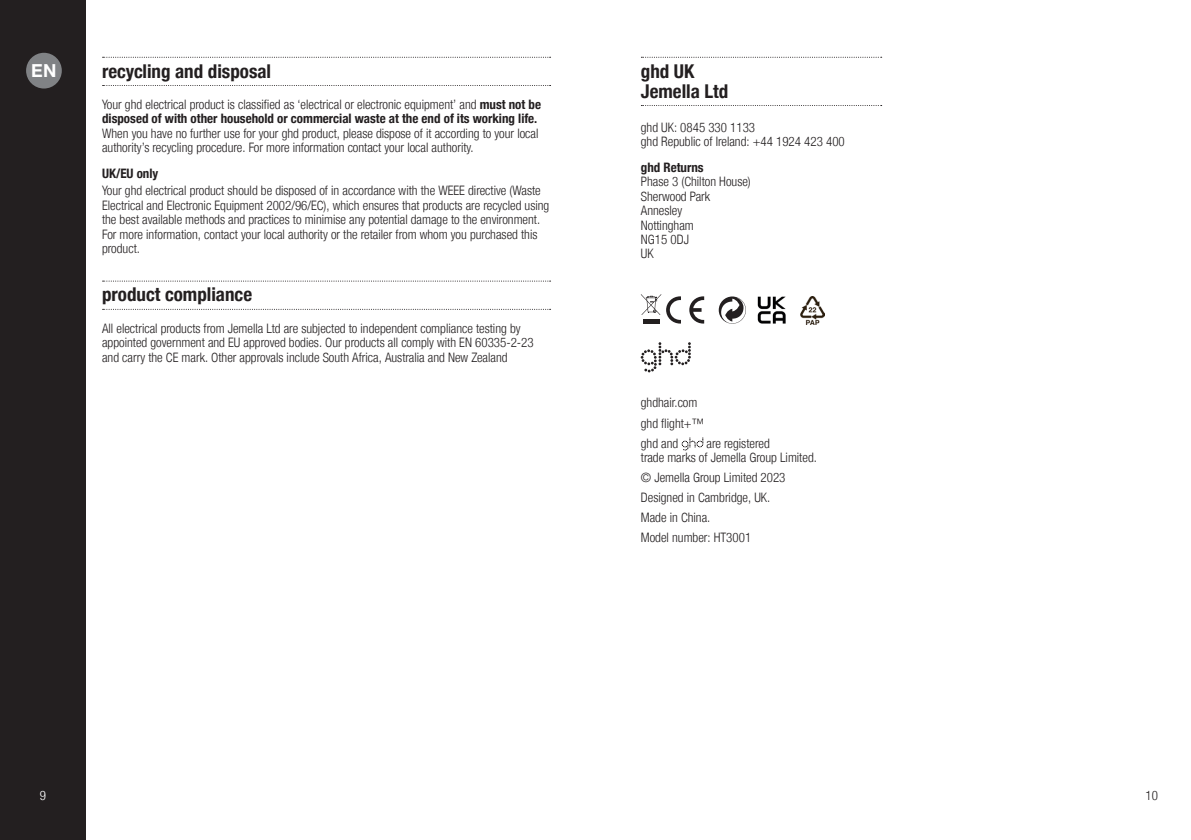
<style>
.page{position:relative;width:1191px;height:840px;background:#fff}
.page>*{position:absolute;margin:0;border:0;box-sizing:border-box;transform-origin:0 0}
.Headings_helvetica_n{font:700 condensed 19px/20px "Helvetica Neue LTW1 G";color:#231f20}
.Body_Numbered_Text{font:18px "Helvetica New Boldghd";color:#fff}
.body_copy_helvetica{font:300 condensed 13px/14.4px "Helvetica Neue LTW1 G";color:#231f20}
.body_copy_helvetica-2{font:700 condensed 13px "Helvetica Neue LTW1 G";color:#231f20}
.bold_body_copy_helve{font:700 condensed 13px "Helvetica Neue LTW1 G";color:#231f20}
.t1{font:300 condensed 13px "Helvetica Neue LTW1 G";color:#fff}
.s1{font-weight:700}
</style>
<div class="page">
<div style="left:0;top:0;width:85px;height:839px;background:#231f20"></div>
<svg style="left:641px;top:57px;width:240px;height:1px"></svg>
<svg style="left:641px;top:105px;width:240px;height:1px"></svg>
<svg style="left:103px;top:57px;width:447px;height:1px"></svg>
<svg style="left:103px;top:85px;width:447px;height:1px"></svg>
<svg style="left:103px;top:280px;width:447px;height:1px"></svg>
<svg style="left:103px;top:309px;width:447px;height:1px"></svg>
<div style="left:26px;top:53px;width:36px;height:35px;background:#808285;border-radius:50%"></div>
<svg style="left:681px;top:437px;width:22px;height:13px"></svg>
<svg style="left:718px;top:296px;width:28px;height:28px"></svg>
<svg style="left:641px;top:294px;width:40px;height:29px"></svg>
<svg style="left:689px;top:296px;width:15px;height:27px"></svg>
<svg style="left:640px;top:342px;width:51px;height:30px"></svg>
<img style="left:757px;top:296px;width:29px;height:28px">
<img style="left:800px;top:296px;width:24px;height:28px">
<p class="Body_Numbered_Text" style="left:31px;top:58px;width:27px">EN</p>
<p class="Headings_helvetica_n" style="left:102px;top:61px;width:171px">recycling and disposal</p>
<p class="body_copy_helvetica" style="left:102px;top:97px;width:440px">Your ghd electrical product is classified as ‘electrical or electronic equipment’ and <span class="s1">must not be disposed of with other household or commercial waste at the end of its working life.<br></span>When you have no further use for your ghd product, please dispose of it according to your local authority’s recycling procedure. For more information contact your local authority.</p>
<p class="bold_body_copy_helve" style="left:102px;top:165px;width:58px">UK/EU only</p>
<p class="body_copy_helvetica" style="left:102px;top:183px;width:449px">Your ghd electrical product should be disposed of in accordance with the WEEE directive (Waste Electrical and Electronic Equipment 2002/96/EC), which ensures that products are recycled using the best available methods and practices to minimise any potential damage to the environment.<br>For more information, contact your local authority or the retailer from whom you purchased this product.</p>
<p class="Headings_helvetica_n" style="left:102px;top:284px;width:152px">product compliance</p>
<p class="body_copy_helvetica" style="left:102px;top:321px;width:433px">All electrical products from Jemella Ltd are subjected to independent compliance testing by appointed government and EU approved bodies. Our products all comply with EN 60335-2-23 and carry the CE mark. Other approvals include South Africa, Australia and New Zealand</p>
<p class="Headings_helvetica_n" style="left:641px;top:61px;width:89px">ghd UK<br>Jemella Ltd</p>
<p class="body_copy_helvetica" style="left:641px;top:120px;width:116px">ghd UK: 0845 330 1133</p>
<p class="body_copy_helvetica" style="left:641px;top:134px;width:205px">ghd Republic of Ireland: +44 1924 423 400</p>
<p class="body_copy_helvetica-2" style="left:641px;top:159px;width:64px">ghd Returns</p>
<p class="body_copy_helvetica" style="left:641px;top:174px;width:111px">Phase 3 (Chilton House)</p>
<p class="body_copy_helvetica" style="left:641px;top:189px;width:71px">Sherwood Park</p>
<p class="body_copy_helvetica" style="left:641px;top:203px;width:43px">Annesley</p>
<p class="body_copy_helvetica" style="left:641px;top:218px;width:54px">Nottingham</p>
<p class="body_copy_helvetica" style="left:641px;top:232px;width:50px">NG15 0DJ</p>
<p class="body_copy_helvetica" style="left:641px;top:246px;width:14px">UK</p>
<p class="body_copy_helvetica" style="left:641px;top:395px;width:58px">ghdhair.com</p>
<p class="body_copy_helvetica" style="left:641px;top:415px;width:65px">ghd flight+™</p>
<p class="body_copy_helvetica" style="left:641px;top:435px;width:39px">ghd and</p>
<p class="body_copy_helvetica" style="left:641px;top:435px;width:177px;text-indent:66px">are registered<br>trade marks of Jemella Group Limited.</p>
<p class="body_copy_helvetica" style="left:641px;top:470px;width:146px">© Jemella Group Limited 2023</p>
<p class="body_copy_helvetica" style="left:641px;top:490px;width:131px">Designed in Cambridge, UK.</p>
<p class="body_copy_helvetica" style="left:641px;top:510px;width:71px">Made in China.</p>
<p class="body_copy_helvetica" style="left:641px;top:530px;width:112px">Model number: HT3001</p>
<p class="t1" style="left:40px;top:787px;width:8px">9</p>
<p class="body_copy_helvetica" style="left:1145px;top:788px;width:14px">10</p>
</div>
